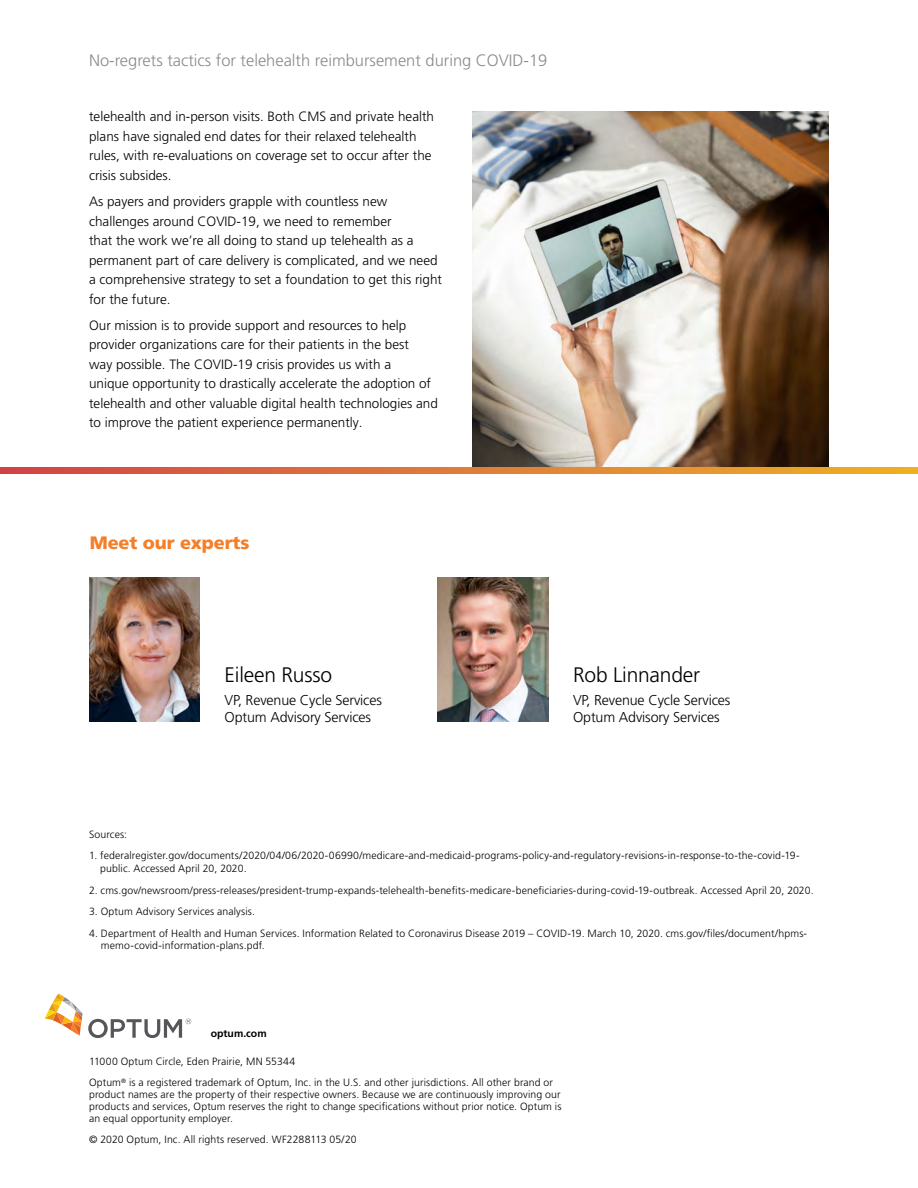
<style>
.page{position:relative;width:918px;height:1188px;background:#fff}
.page>*{position:absolute;margin:0;border:0;box-sizing:border-box;transform-origin:0 0}
.t1{font:300 21px "Frutiger LT Pro";letter-spacing:-.01em;color:#000}
.t2{font:900 18px "Frutiger LT Pro";letter-spacing:-.005em;color:#f57e29}
.t3{font:300 16.5px "Frutiger LT Pro";color:#8b8b8e}
.t4{font:300 14.25px/16.5px "Frutiger LT Pro";letter-spacing:-.01em;color:#000}
.t5{font:300 13.5px/19.5px "Frutiger LT Pro";color:#000}
.t6{font:300 10.5px/12px "Frutiger LT Pro";letter-spacing:.01em;color:#000}
.t7{font:700 10.5px "Frutiger LT Pro";color:#000}
</style>
<div class="page">
<svg style="left:45px;top:994px;width:146px;height:44px"></svg>
<img style="left:89px;top:578px;width:111px;height:144px">
<img style="left:438px;top:578px;width:110px;height:144px">
<img style="left:472px;top:111px;width:356px;height:357px">
<svg style="left:0;top:468px;width:918px;height:6px;background:#df7a37"></svg>
<h3 class="t3" style="left:89px;top:51px;width:460px">No-regrets tactics for telehealth reimbursement during COVID-19</h3>
<p class="t5" style="left:89px;top:107px;width:347px">telehealth and in-person visits. Both CMS and private health plans have signaled end dates for their relaxed telehealth rules, with re-evaluations on coverage set to occur after the crisis subsides.</p>
<p class="t5" style="left:89px;top:192px;width:355px">As payers and providers grapple with countless new challenges around COVID-19, we need to remember<br>that the work we’re all doing to stand up telehealth as a permanent part of care delivery is complicated, and we need a comprehensive strategy to set a foundation to get this right for the future.</p>
<p class="t5" style="left:89px;top:315px;width:350px">Our mission is to provide support and resources to help provider organizations care for their patients in the best<br>way possible. The COVID-19 crisis provides us with a<br>unique opportunity to drastically accelerate the adoption of telehealth and other valuable digital health technologies and to improve the patient experience permanently.</p>
<h2 class="t2" style="left:90px;top:532px;width:161px">Meet our experts</h2>
<h1 class="t1" style="left:225px;top:663px;width:109px">Eileen Russo</h1>
<h3 class="t4" style="left:225px;top:692px;width:159px">VP, Revenue Cycle Services<br>Optum Advisory Services</h3>
<h1 class="t1" style="left:573px;top:663px;width:129px">Rob Linnander</h1>
<h3 class="t4" style="left:573px;top:692px;width:159px">VP, Revenue Cycle Services<br>Optum Advisory Services</h3>
<p class="t6" style="left:89px;top:828px;width:40px">Sources:</p>
<p class="t6" style="left:100px;top:850px;width:701px;line-height:12.6px;text-indent:-11px">1. federalregister.gov/documents/2020/04/06/2020-06990/medicare-and-medicaid-programs-policy-and-regulatory-revisions-in-response-to-the-covid-19- public. Accessed April 20, 2020.</p>
<p class="t6" style="left:89px;top:884px;width:726px">2. cms.gov/newsroom/press-releases/president-trump-expands-telehealth-benefits-medicare-beneficiaries-during-covid-19-outbreak. Accessed April 20, 2020.</p>
<p class="t6" style="left:89px;top:906px;width:167px">3. Optum Advisory Services analysis.</p>
<p class="t6" style="left:101px;top:927px;width:708px;line-height:12.6px;text-indent:-12px">4. Department of Health and Human Services. Information Related to Coronavirus Disease 2019 – COVID-19. March 10, 2020. cms.gov/files/document/hpms&shy;memo-covid-information-plans.pdf.</p>
<p class="t7" style="left:211px;top:1027px;width:57px">optum.com</p>
<p class="t6" style="left:89px;top:1051px;width:466px;line-height:21px">11000 Optum Circle, Eden Prairie, MN 55344<br>Optum<sup>®</sup> is a registered trademark of Optum, Inc. in the U.S. and other jurisdictions. All other brand or</p>
<p class="t6" style="left:89px;top:1089px;width:474px;text-align:justify">product names are the property of their respective owners. Because we are continuously improving our products and services, Optum reserves the right to change specifications without prior notice. Optum is an equal opportunity employer.</p>
<p class="t6" style="left:89px;top:1134px;width:269px">© 2020 Optum, Inc. All rights reserved. WF2288113 05/20</p>
</div>
